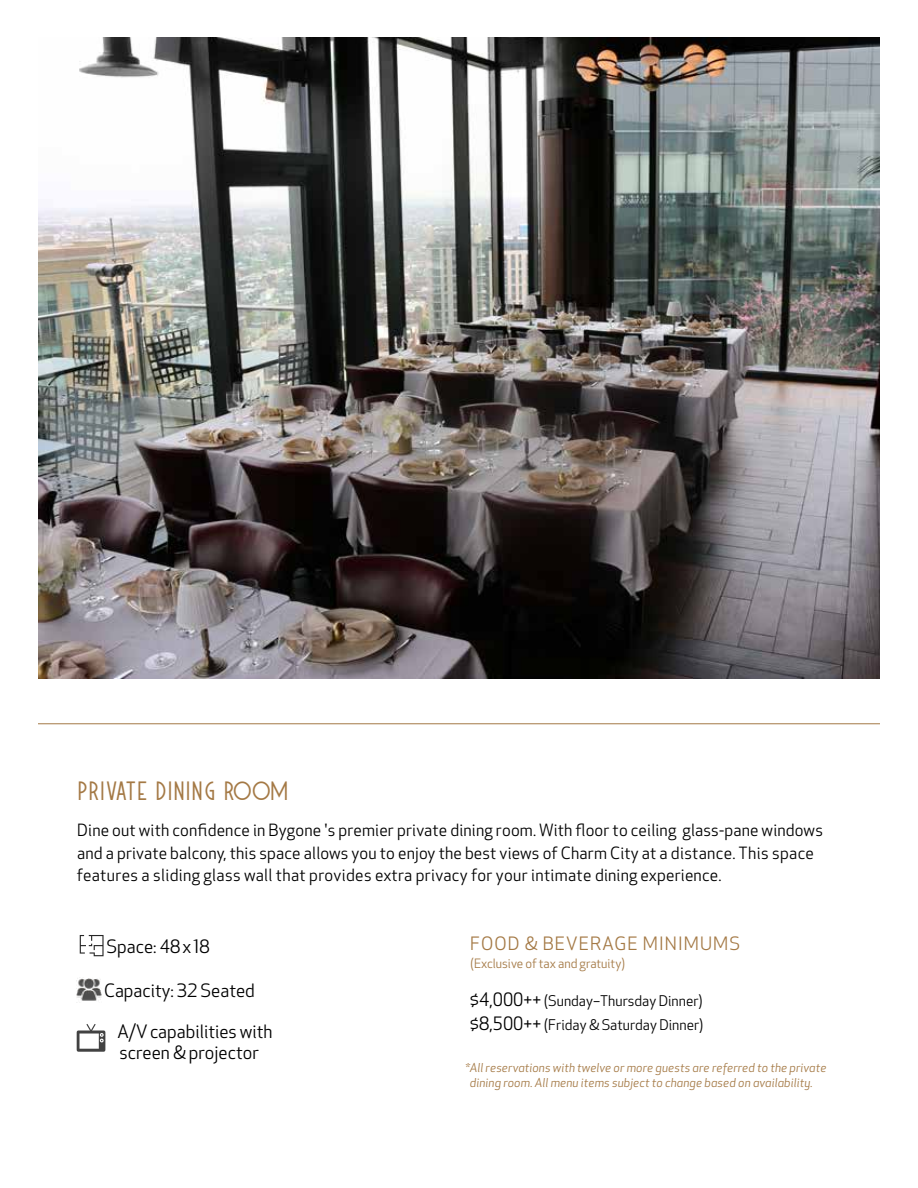
<style>
.page{position:relative;width:918px;height:1188px;background:#fff}
.page>*{position:absolute;margin:0;border:0;box-sizing:border-box;transform-origin:0 0}
.t1{font:27px "Minerva";letter-spacing:.04em;color:#a47945}
.t2{font:18px/21.6px "Apex New";color:#000}
.t3{font:18px "Apex New";letter-spacing:.06em;color:#a47945}
.t4{font:16.5px/22.5px "Apex New";letter-spacing:.01em;color:#000}
.t5{font:14.4px/24px "Apex New";color:#000}
.t6{font:12.6px "Apex New";color:#a47945}
.t7{font:italic 12px/15px "Apex New";letter-spacing:.01em;color:#a47945}
.s1{font-size:18px}
</style>
<div class="page">
<img style="left:38px;top:37px;width:842px;height:642px">
<svg style="left:80px;top:935px;width:24px;height:21px"></svg>
<img style="left:77px;top:978px;width:24px;height:23px">
<svg style="left:77px;top:1024px;width:28px;height:28px"></svg>
<hr style="left:38px;top:724px;width:842px;height:1px;background:#a47945">
<h1 class="t1" style="left:78px;top:777px;width:212px">PRIVATE DINING ROOM</h1>
<p class="t4" style="left:77px;top:819px;width:748px">Dine out with confidence in Bygone 's premier private dining room. With floor to ceiling glass-pane windows and a private balcony, this space allows you to enjoy the best views of Charm City at a distance. This space features a sliding glass wall that provides extra privacy for your intimate dining experience.</p>
<p class="t2" style="left:107px;top:936px;width:105px">Space: 48 x18</p>
<p class="t2" style="left:104px;top:979px;width:152px">Capacity: 32 Seated</p>
<p class="t2" style="left:118px;top:1020px;width:156px">A/V capabilities with screen &amp; projector</p>
<p class="t3" style="left:470px;top:932px;width:271px">FOOD &amp; BEVERAGE MINIMUMS</p>
<p class="t6" style="left:471px;top:956px;width:156px">(Exclusive of tax and gratuity)</p>
<p class="t5" style="left:470px;top:989px;width:235px"><span class="s1">$4,000++</span> (Sunday–Thursday Dinner) <span class="s1">$8,500++</span> (Friday &amp; Saturday Dinner)</p>
<p class="t7" style="left:470px;top:1060px;width:358px;text-indent:-4px">*All reservations with twelve or more guests are referred to the private dining room. All menu items subject to change based on availability.</p>
</div>
